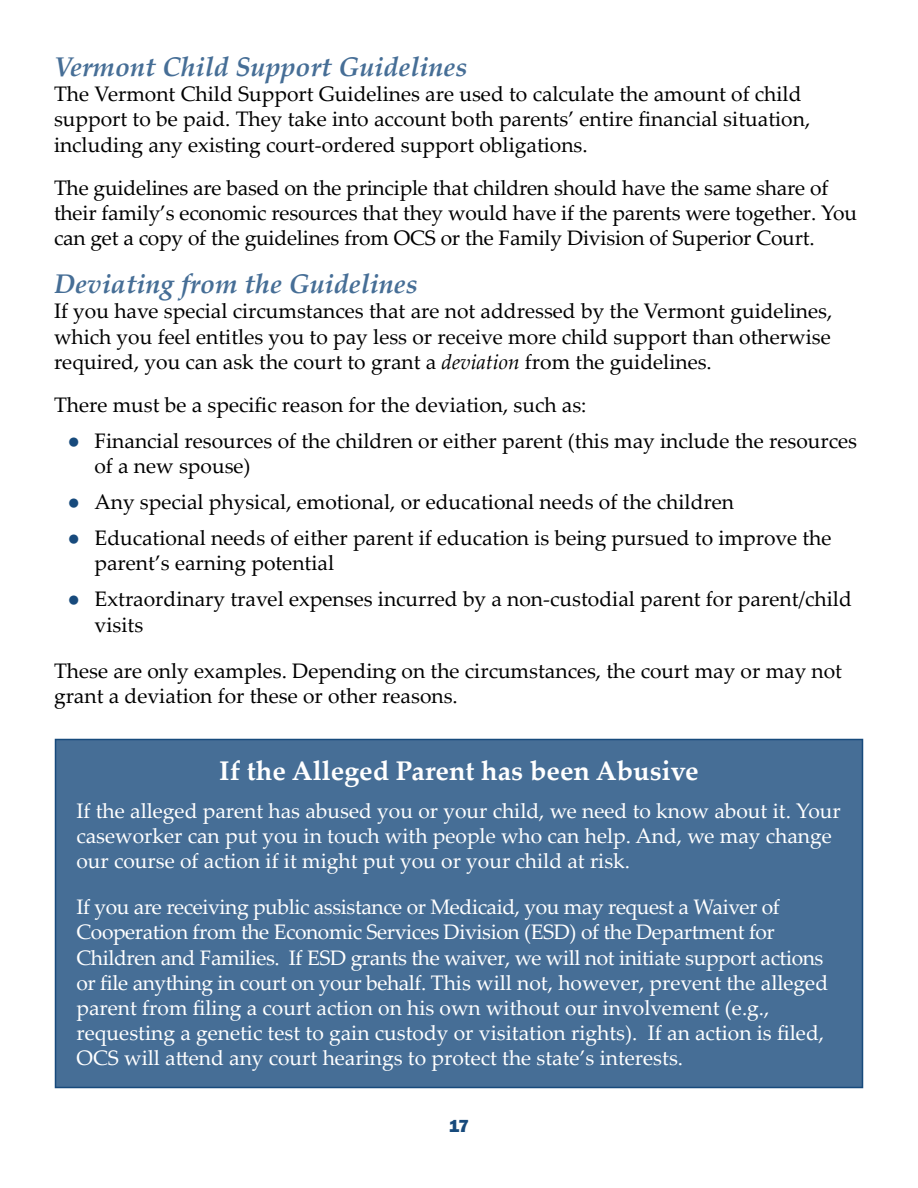
<style>
.page{position:relative;width:918px;height:1188px;background:#fff}
.page>*{position:absolute;margin:0;border:0;box-sizing:border-box;transform-origin:0 0}
.t1{font:italic 700 27px "Palatino Linotype";color:#466e96}
.t2{font:700 27px "Palatino Linotype";color:#fff}
.t3{font:21px/25.2px "Palatino Linotype";color:#000}
.t4{font:21px/25.2px "Palatino Linotype";letter-spacing:-.02em;color:#fff}
.t5{font:21px/25.2px "Palatino Linotype";color:#fff}
.t6{font:800 18px "Franklin Gothic";color:#174a7c}
.s1{font-style:italic}
.s2{font-family:"Franklin Gothic";color:#174a7c}
</style>
<div class="page">
<div style="left:56px;top:740px;width:806px;height:348px;background:#466e96"></div>
<div style="left:55px;top:739px;width:808px;height:349px;border:2px solid #174a7c"></div>
<p class="t1" style="left:54px;top:48px;width:415px">Vermont Child Support Guidelines</p>
<p class="t3" style="left:54px;top:81px;width:758px">The Vermont Child Support Guidelines are used to calculate the amount of child support to be paid. They take into account both parents’ entire financial situation, including any existing court-ordered support obligations.</p>
<p class="t3" style="left:54px;top:174px;width:805px">The guidelines are based on the principle that children should have the same share of their family’s economic resources that they would have if the parents were together. You can get a copy of the guidelines from OCS or the Family Division of Superior Court.</p>
<p class="t1" style="left:54px;top:265px;width:365px">Deviating from the Guidelines</p>
<p class="t3" style="left:54px;top:298px;width:780px;text-align:justify">If you have special circumstances that are not addressed by the Vermont guidelines, which you feel entitles you to pay less or receive more child support than otherwise required, you can ask the court to grant a <span class="s1">deviation</span> from the guidelines.</p>
<p class="t3" style="left:54px;top:391px;width:534px">There must be a specific reason for the deviation, such as:</p>
<p class="t3" style="left:95px;top:427px;width:764px;text-indent:-27px"><span class="s2">●</span> Financial resources of the children or either parent (this may include the resources of a new spouse)</p>
<p class="t3" style="left:68px;top:489px;width:668px"><span class="s2">●</span> Any special physical, emotional, or educational needs of the children</p>
<p class="t3" style="left:95px;top:525px;width:738px;text-indent:-27px"><span class="s2">●</span> Educational needs of either parent if education is being pursued to improve the parent’s earning potential</p>
<p class="t3" style="left:95px;top:586px;width:759px;text-indent:-27px"><span class="s2">●</span> Extraordinary travel expenses incurred by a non-custodial parent for parent/child visits</p>
<p class="t3" style="left:54px;top:657px;width:790px">These are only examples. Depending on the circumstances, the court may or may not grant a deviation for these or other reasons.</p>
<p class="t2" style="left:219px;top:752px;width:481px">If the Alleged Parent has been Abusive</p>
<p class="t5" style="left:76px;top:797px;width:766px">If the alleged parent has abused you or your child, we need to know about it. Your caseworker can put you in touch with people who can help. And, we may change our course of action if it might put you or your child at risk.</p>
<p class="t4" style="left:76px;top:894px;width:753px">If you are receiving public assistance or Medicaid, you may request a Waiver of Cooperation from the Economic Services Division (ESD) of the Department for Children and Families. If ESD grants the waiver, we will not initiate support actions or file anything in court on your behalf. This will not, however, prevent the alleged parent from filing a court action on his own without our involvement (e.g., requesting a genetic test to gain custody or visitation rights). If an action is filed, OCS will attend any court hearings to protect the state’s interests.</p>
<p class="t6" style="left:449px;top:1114px;width:22px">17</p>
</div>
